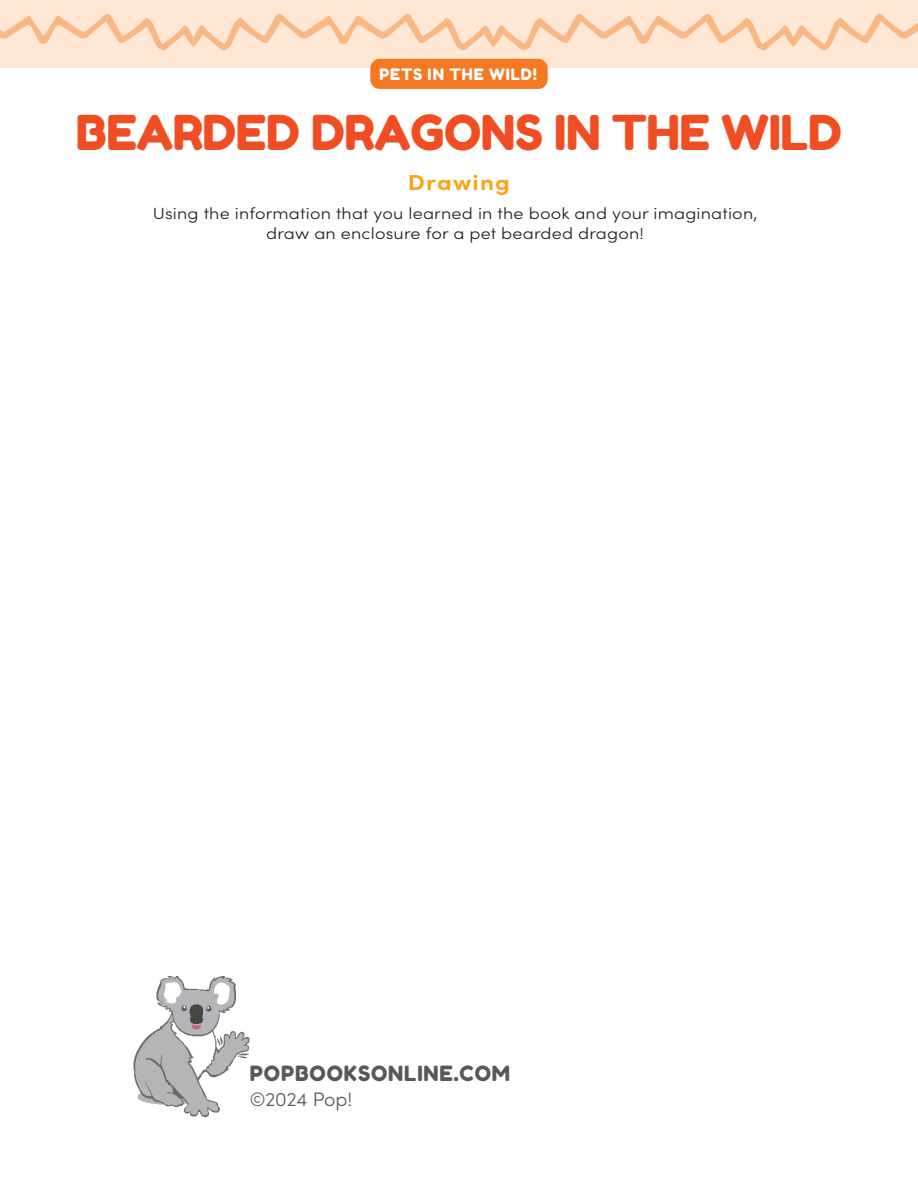
<style>
.page{position:relative;width:918px;height:1188px;background:#fff}
.page>*{position:absolute;margin:0;border:0;box-sizing:border-box;transform-origin:0 0}
.Book_Title{font:48px "Fredoka One";letter-spacing:-.01em;color:#f04d22}
.Game_Type{font:700 21.75px "Sofia Pro";letter-spacing:.05em;color:#f9a51b;scale:1.11 1}
.t1{font:21px "Fredoka One";letter-spacing:.04em;color:#57585a}
.t2{font:300 19.5px "Sofia Pro";color:#57585a}
.Directions{font:300 16.2px/19.5px "Sofia Pro";letter-spacing:.01em;color:#231f20;text-align:center;scale:1.11 1}
.t3{font:15.75px "Fredoka One";letter-spacing:.045em;color:#fff}
</style>
<div class="page">
<div style="left:0;top:0;width:918px;height:68px;background:#fee7d4"></div>
<svg style="left:0;top:13px;width:918px;height:37px;background:#fcdbc0"></svg>
<img style="left:134px;top:976px;width:115px;height:140px">
<div style="left:370px;top:59px;width:178px;height:30px;background:#f47921;border-radius:9px"></div>
<p class="t3" style="left:379px;top:65px;width:159px">PETS IN THE WILD!</p>
<p class="Book_Title" style="left:76px;top:103px;width:768px">BEARDED DRAGONS IN THE WILD</p>
<p class="Game_Type" style="left:408px;top:166px;width:94px">Drawing</p>
<p class="Directions" style="left:153px;top:203px;width:546px">Using the information that you learned in the book and your imagination, draw an enclosure for a pet bearded dragon!</p>
<p class="t1" style="left:250px;top:1061px;width:262px">POPBOOKSONLINE.COM</p>
<p class="t2" style="left:250px;top:1085px;width:104px">©2024 Pop!</p>
</div>
